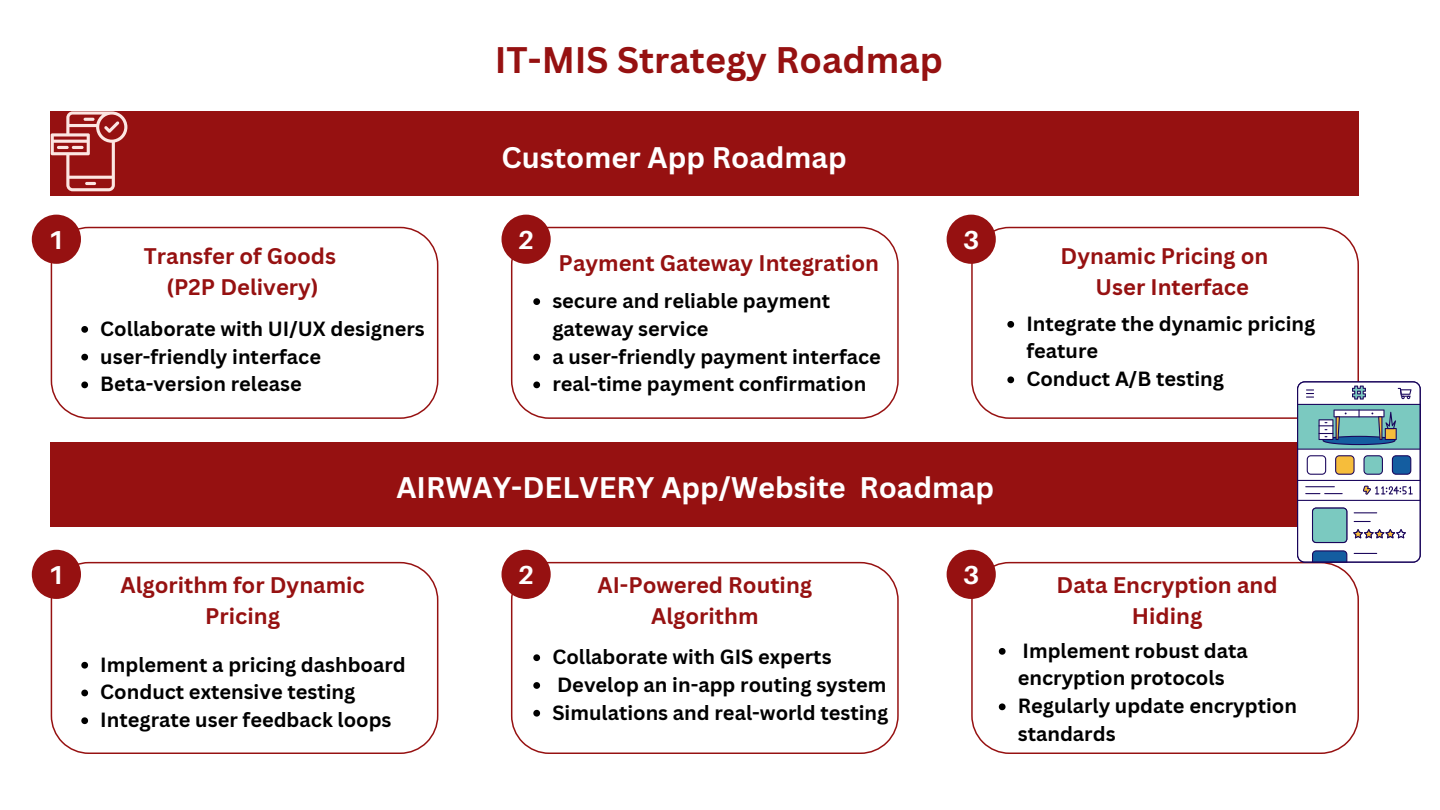
<style>
.page{position:relative;width:1440px;height:810px;background:#fff}
.page>*{position:absolute;margin:0;border:0;box-sizing:border-box;transform-origin:0 0}
.t1{font:700 36px "Canva Sans";color:#961111}
.t2{font:700 29px "Canva Sans";color:#fff}
.t3{font:700 26px "Aileron";color:#fff}
.t4{font:700 22px/30.8px "Canva Sans";color:#961111;text-align:center}
.t5{font:700 20px/27.8px "Canva Sans";color:#000}
</style>
<div class="page">
<div style="left:51px;top:111px;width:1308px;height:85px;background:#961111"></div>
<div style="left:51px;top:442px;width:1308px;height:85px;background:#961111"></div>
<svg style="left:51px;top:227px;width:387px;height:192px"></svg>
<svg style="left:511px;top:227px;width:388px;height:192px"></svg>
<svg style="left:971px;top:227px;width:388px;height:192px"></svg>
<div style="left:32px;top:215px;width:49px;height:49px;background:#961111;border-radius:50%"></div>
<div style="left:502px;top:215px;width:49px;height:49px;background:#961111;border-radius:50%"></div>
<div style="left:947px;top:215px;width:49px;height:49px;background:#961111;border-radius:50%"></div>
<svg style="left:51px;top:562px;width:387px;height:192px"></svg>
<svg style="left:511px;top:562px;width:388px;height:192px"></svg>
<svg style="left:971px;top:562px;width:388px;height:192px"></svg>
<div style="left:32px;top:550px;width:49px;height:49px;background:#961111;border-radius:50%"></div>
<div style="left:502px;top:550px;width:49px;height:49px;background:#961111;border-radius:50%"></div>
<div style="left:947px;top:550px;width:49px;height:49px;background:#961111;border-radius:50%"></div>
<svg style="left:51px;top:111px;width:76px;height:80px"></svg>
<svg style="left:1297px;top:381px;width:124px;height:182px"></svg>
<svg style="left:81px;top:326px;width:7px;height:7px"></svg>
<svg style="left:81px;top:354px;width:7px;height:7px"></svg>
<svg style="left:81px;top:382px;width:7px;height:6px"></svg>
<svg style="left:533px;top:298px;width:7px;height:7px"></svg>
<svg style="left:533px;top:354px;width:7px;height:7px"></svg>
<svg style="left:533px;top:382px;width:7px;height:6px"></svg>
<svg style="left:1007px;top:321px;width:7px;height:7px"></svg>
<svg style="left:1007px;top:376px;width:7px;height:7px"></svg>
<svg style="left:81px;top:662px;width:7px;height:7px"></svg>
<svg style="left:81px;top:690px;width:7px;height:6px"></svg>
<svg style="left:81px;top:717px;width:7px;height:7px"></svg>
<svg style="left:533px;top:654px;width:7px;height:7px"></svg>
<svg style="left:533px;top:682px;width:7px;height:7px"></svg>
<svg style="left:533px;top:710px;width:7px;height:7px"></svg>
<svg style="left:999px;top:648px;width:7px;height:7px"></svg>
<svg style="left:999px;top:703px;width:7px;height:7px"></svg>
<p class="t1" style="left:495px;top:34px;width:450px">IT-MIS Strategy Roadmap</p>
<p class="t2" style="left:501px;top:137px;width:347px">Customer App Roadmap</p>
<p class="t3" style="left:48px;top:224px;width:18px">1</p>
<p class="t3" style="left:518px;top:224px;width:18px">2</p>
<p class="t3" style="left:963px;top:224px;width:18px">3</p>
<p class="t4" style="left:144px;top:240px;width:194px">Transfer of Goods</p>
<p class="t4" style="left:166px;top:271px;width:154px">(P2P Delivery)</p>
<p class="t5" style="left:100px;top:314px;width:326px">Collaborate with UI/UX designers</p>
<p class="t5" style="left:100px;top:342px;width:222px">user-friendly interface</p>
<p class="t5" style="left:100px;top:370px;width:203px">Beta-version release</p>
<p class="t4" style="left:559px;top:248px;width:322px">Payment Gateway Integration</p>
<p class="t4" style="left:1061px;top:240px;width:209px">Dynamic Pricing on</p>
<p class="t4" style="left:1096px;top:271px;width:155px">User Interface</p>
<p class="t5" style="left:552px;top:286px;width:279px">secure and reliable payment gateway service</p>
<p class="t5" style="left:552px;top:342px;width:330px">a user-friendly payment interface</p>
<p class="t5" style="left:552px;top:370px;width:315px">real-time payment confirmation</p>
<p class="t5" style="left:1026px;top:309px;width:290px">Integrate the dynamic pricing feature</p>
<p class="t5" style="left:1026px;top:365px;width:199px">Conduct A/B testing</p>
<p class="t2" style="left:396px;top:468px;width:599px">AIRWAY-DELVERY App/Website Roadmap</p>
<p class="t3" style="left:48px;top:559px;width:18px">1</p>
<p class="t3" style="left:518px;top:559px;width:18px">2</p>
<p class="t3" style="left:963px;top:559px;width:18px">3</p>
<p class="t4" style="left:120px;top:569px;width:246px">Algorithm for Dynamic<br>Pricing</p>
<p class="t4" style="left:597px;top:569px;width:216px">AI-Powered Routing<br>Algorithm</p>
<p class="t4" style="left:1057px;top:569px;width:222px">Data Encryption and<br>Hiding</p>
<p class="t5" style="left:100px;top:650px;width:307px">Implement a pricing dashboard</p>
<p class="t5" style="left:100px;top:678px;width:257px">Conduct extensive testing</p>
<p class="t5" style="left:100px;top:705px;width:293px">Integrate user feedback loops</p>
<p class="t5" style="left:1018px;top:636px;width:231px">Implement robust data encryption protocols</p>
<p class="t5" style="left:1018px;top:692px;width:281px">Regularly update encryption standards</p>
<p class="t5" style="left:552px;top:642px;width:281px">Collaborate with GIS experts</p>
<p class="t5" style="left:557px;top:670px;width:331px">Develop an in-app routing system</p>
<p class="t5" style="left:552px;top:698px;width:338px">Simulations and real-world testing</p>
</div>
